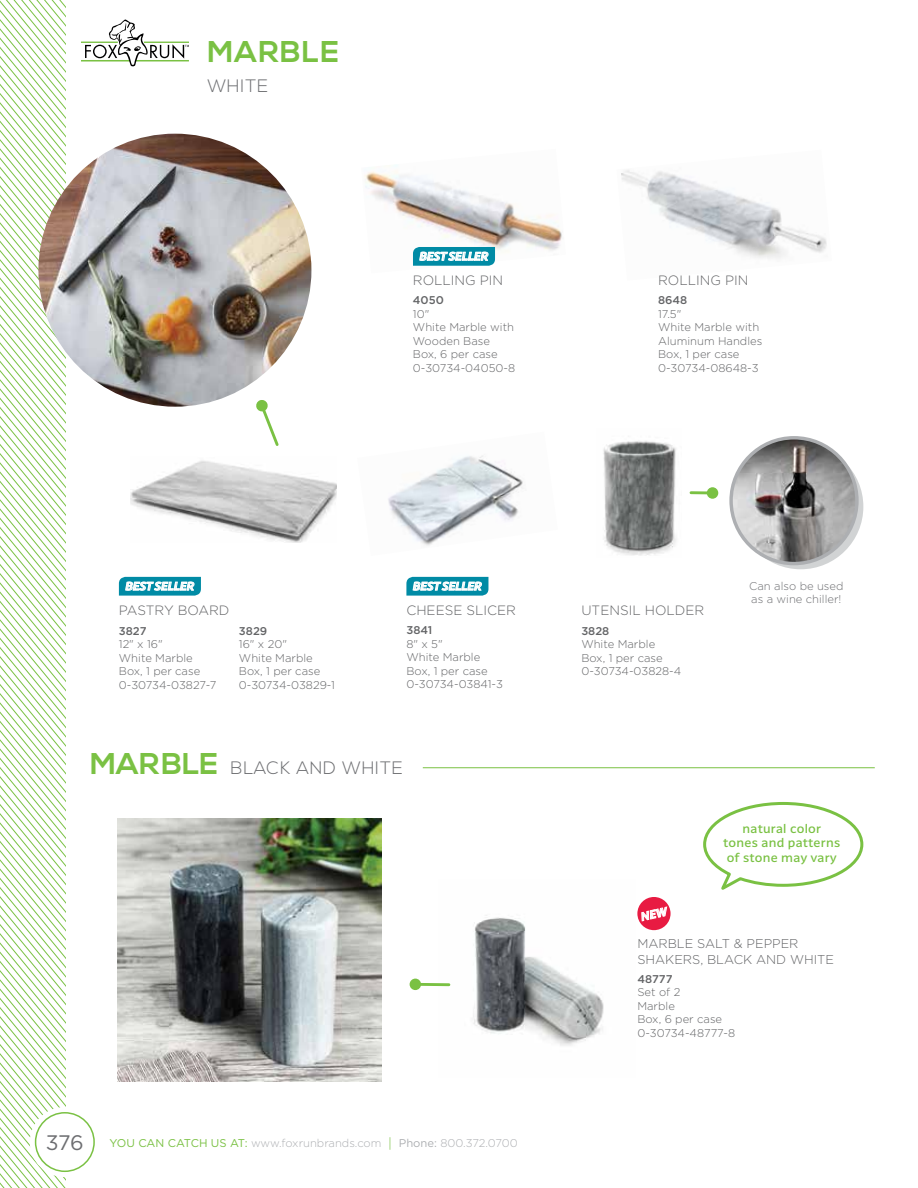
<style>
.page{position:relative;width:918px;height:1188px;background:#fff}
.page>*{position:absolute;margin:0;border:0;box-sizing:border-box;transform-origin:0 0}
.t1{font:700 30px "Nexa";letter-spacing:.04em;color:#7ac143}
.t2{font:300 18px "Nexa";letter-spacing:.04em;color:#6d6e71}
.t3{font:300 13.5px "Gotham";color:#636466}
.t4{font:300 12.75px/15.3px "Gotham";color:#636466}
.t5{font:500 12px/14.7px "Latina Essential";letter-spacing:.02em;color:#7ac143;text-align:center}
.t6{font:300 11.25px/13.5px "Gotham";color:#636466}
.t7{font:300 11.25px "Gotham";color:#adafb2}
.t8{font:italic 700 11.25px "Latina Essential";color:#fff}
.t9{font:500 11.25px "Gotham";color:#636466}
.t10{font:300 11.25px/13.5px "Gotham";color:#6d6e71}
.s1{font-weight:700;font-size:30px;color:#7ac143}
.s2{font-weight:400;font-size:21px;color:#6d6e71}
.s3{font-weight:400;color:#7ac143}
.s4{font-size:13.5px;color:#7ac143}
.s5{font-weight:400}
</style>
<div class="page">
<svg style="left:0;top:0;width:65px;height:1188px"></svg>
<svg style="left:81px;top:19px;width:108px;height:47px"></svg>
<hr style="left:144px;top:42px;width:45px;height:1px;background:#7ac143">
<div style="left:30px;top:1107px;width:70px;height:70px;background:#fff;border-radius:50%"></div>
<div style="left:35px;top:1112px;width:60px;height:60px;border:2px solid #7ac143;border-radius:50%"></div>
<img style="left:364px;top:165px;width:198px;height:93px">
<img style="left:621px;top:170px;width:206px;height:89px">
<svg style="left:703px;top:802px;width:161px;height:88px"></svg>
<img style="left:38px;top:134px;width:273px;height:273px;border-radius:137px">
<img style="left:388px;top:455px;width:135px;height:91px">
<img style="left:130px;top:460px;width:207px;height:82px">
<img style="left:603px;top:441px;width:73px;height:115px">
<div style="left:738px;top:444px;width:125px;height:125px;background:#d1d3d4;border-radius:50%"></div>
<img style="left:732px;top:439px;width:125px;height:125px">
<div style="left:729px;top:436px;width:130px;height:129px;border:3px solid #adafb2;border-radius:50%"></div>
<hr style="left:691px;top:491px;width:22px;height:3px;background:#7ac143">
<div style="left:707px;top:487px;width:11px;height:12px;background:#7ac143;border-radius:50%"></div>
<svg style="left:256px;top:400px;width:23px;height:46px"></svg>
<hr style="left:423px;top:767px;width:452px;height:1px;background:#7ac143">
<svg style="left:406px;top:577px;width:82px;height:19px;background:#45aabd"></svg>
<svg style="left:119px;top:577px;width:82px;height:19px;background:#44a9bc"></svg>
<img style="left:439px;top:915px;width:165px;height:131px">
<div style="left:637px;top:897px;width:34px;height:33px;background:#e81b42;border-radius:50%"></div>
<img style="left:118px;top:818px;width:264px;height:264px">
<hr style="left:415px;top:983px;width:34px;height:3px;background:#7ac143">
<div style="left:410px;top:979px;width:11px;height:11px;background:#7ac143;border-radius:50%"></div>
<svg style="left:413px;top:247px;width:82px;height:19px;background:#43a9bc"></svg>
<svg style="left:640px;top:907px;width:28px;height:16px"></svg>
<h1 class="t1" style="left:207px;top:34px;width:133px">MARBLE</h1>
<h2 class="t2" style="left:207px;top:76px;width:62px">WHITE</h2>
<p class="t8" style="left:419px;top:250px;width:70px">BEST SELLER</p>
<p class="t3" style="left:413px;top:273px;width:92px">ROLLING PIN</p>
<p class="t3" style="left:658px;top:273px;width:92px">ROLLING PIN</p>
<p class="t9" style="left:413px;top:294px;width:32px">4050</p>
<p class="t6" style="left:413px;top:307px;width:104px">10"<br>White Marble with<br>Wooden Base<br>Box, 6 per case<br>0-30734-04050-8</p>
<p class="t9" style="left:658px;top:294px;width:31px">8648</p>
<p class="t6" style="left:658px;top:307px;width:106px">17.5"<br>White Marble with<br>Aluminum Handles<br>Box, 1 per case<br>0-30734-08648-3</p>
<p class="t8" style="left:125px;top:580px;width:70px">BEST SELLER</p>
<p class="t8" style="left:412px;top:580px;width:70px">BEST SELLER</p>
<p class="t3" style="left:119px;top:603px;width:112px">PASTRY BOARD</p>
<p class="t3" style="left:406px;top:602px;width:111px">CHEESE SLICER</p>
<p class="t3" style="left:581px;top:603px;width:124px">UTENSIL HOLDER</p>
<p class="t10" style="left:749px;top:579px;width:96px">Can also be used as a wine chiller!</p>
<p class="t9" style="left:119px;top:624px;width:29px">3827</p>
<p class="t6" style="left:119px;top:637px;width:99px">12" x 16"<br>White Marble<br>Box, 1 per case<br>0-30734-03827-7</p>
<p class="t9" style="left:239px;top:624px;width:30px">3829</p>
<p class="t6" style="left:239px;top:637px;width:97px">16" x 20"<br>White Marble<br>Box, 1 per case<br>0-30734-03829-1</p>
<p class="t9" style="left:406px;top:624px;width:27px">3841</p>
<p class="t6" style="left:406px;top:637px;width:98px">8" x 5"<br>White Marble<br>Box, 1 per case<br>0-30734-03841-3</p>
<p class="t9" style="left:581px;top:624px;width:30px">3828</p>
<p class="t6" style="left:581px;top:637px;width:101px">White Marble<br>Box, 1 per case<br>0-30734-03828-4</p>
<h2 class="t2" style="left:90px;top:758px;width:314px"><span class="s1">MARBLE</span> BLACK AND WHITE</h2>
<p class="t5" style="left:723px;top:821px;width:118px">natural color<br>tones and patterns of stone may vary</p>
<p class="t4" style="left:637px;top:936px;width:198px">MARBLE SALT &amp; PEPPER<br>SHAKERS, BLACK AND WHITE</p>
<p class="t9" style="left:637px;top:972px;width:37px">48777</p>
<p class="t6" style="left:637px;top:985px;width:99px">Set of 2<br>Marble<br>Box, 6 per case<br>0-30734-48777-8</p>
<p class="t7" style="left:46px;top:1137px;width:474px"><span class="s2">376</span> <span class="s3">YOU CAN CATCH US AT:</span> www.foxrunbrands.com <span class="s4">|</span> <span class="s5">Phone:</span> 800.372.0700</p>
</div>
